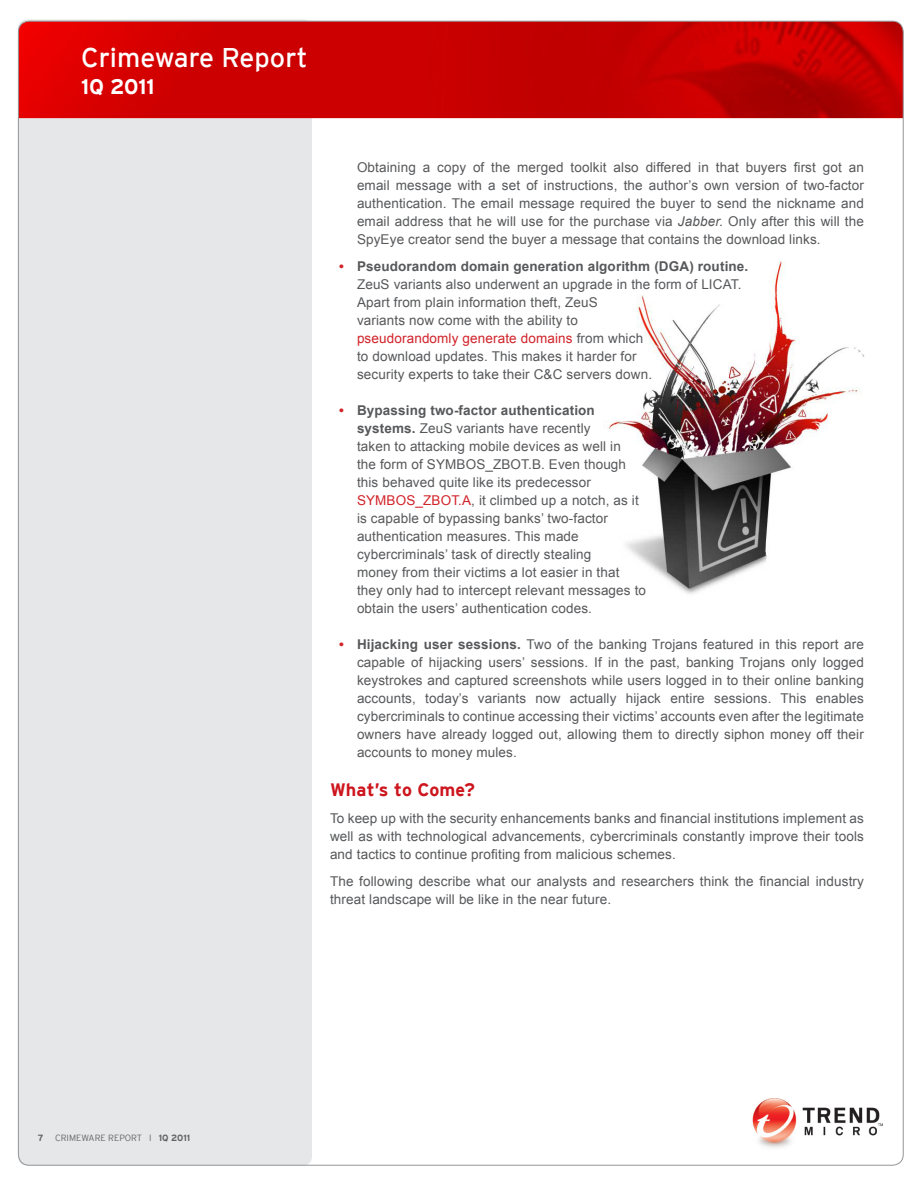
<style>
.page{position:relative;width:918px;height:1188px;background:#fff}
.page>*{position:absolute;margin:0;border:0;box-sizing:border-box;transform-origin:0 0}
.t1{font:27px "Interstate";color:#fff}
.t2{font:700 21px "Interstate";color:#fff}
.heading_2{font:700 18px "Interstate";letter-spacing:.01em;color:#cd151d}
.bulleted_item_2{font:13.5px/18px "Arial";letter-spacing:.01em;color:#57585a}
.bulleted_item{font:13.5px/18px "Arial";letter-spacing:.01em;color:#57585a;text-align:justify}
.body_text_2{font:13.5px/18px "Arial";letter-spacing:.01em;color:#57585a;text-align:justify}
.body_text{font:13.5px/18px "Arial";letter-spacing:.01em;color:#57585a;text-align:justify}
.t3{font:300 9px "Interstate";color:#636366}
.t4{font:700 9px "Interstate";color:#636366}
.s1{font-style:italic}
.s2{font-weight:700;color:#d1232a}
.s3{font-weight:700}
.s4{color:#d1232a}
</style>
<div class="page">
<div style="left:18px;top:20px;width:294px;height:1146px;background:#e6e7e9;border-radius:9px"></div>
<img style="left:18px;top:21px;width:884px;height:97px">
<img style="left:752px;top:1098px;width:130px;height:50px">
<img style="left:607px;top:261px;width:257px;height:333px">
<h1 class="t1" style="left:81px;top:42px;width:228px">Crimeware Report</h1>
<h2 class="t2" style="left:81px;top:74px;width:75px">1Q 2011</h2>
<p class="body_text_2" style="left:357px;top:158px;width:508px">Obtaining a copy of the merged toolkit also differed in that buyers first got an email message with a set of instructions, the author’s own version of two-factor authentication. The email message required the buyer to send the nickname and email address that he will use for the purchase via <span class="s1">Jabber.</span> Only after this will the SpyEye creator send the buyer a message that contains the download links.</p>
<p class="bulleted_item_2" style="left:357px;top:257px;width:393px;text-indent:-18px"><span class="s2">•</span> <span class="s3">Pseudorandom domain generation algorithm (DGA) routine.<br></span>ZeuS variants also underwent an upgrade in the form of LICAT.<br>Apart from plain information theft, ZeuS<br>variants now come with the ability to<br><span class="s4">pseudorandomly generate domains</span> from which<br>to download updates. This makes it harder for<br>security experts to take their C&amp;C servers down.</p>
<p class="bulleted_item_2" style="left:357px;top:401px;width:291px;text-indent:-18px"><span class="s2">•</span> <span class="s3">Bypassing two-factor authentication systems.</span> ZeuS variants have recently<br>taken to attacking mobile devices as well in<br>the form of SYMBOS_ZBOT.B. Even though this behaved quite like its predecessor <span class="s4">SYMBOS_ZBOT.A</span>, it climbed up a notch, as it is capable of bypassing banks’ two-factor authentication measures. This made cybercriminals’ task of directly stealing<br>money from their victims a lot easier in that they only had to intercept relevant messages to obtain the users’ authentication codes.</p>
<p class="bulleted_item" style="left:357px;top:635px;width:508px;text-indent:-18px"><span class="s2">•</span> <span class="s3">Hijacking user sessions.</span> Two of the banking Trojans featured in this report are capable of hijacking users’ sessions. If in the past, banking Trojans only logged keystrokes and captured screenshots while users logged in to their online banking accounts, today’s variants now actually hijack entire sessions. This enables cybercriminals to continue accessing their victims’ accounts even after the legitimate owners have already logged out, allowing them to directly siphon money off their accounts to money mules.</p>
<p class="heading_2" style="left:330px;top:780px;width:146px">What’s to Come?</p>
<p class="body_text" style="left:330px;top:810px;width:535px">To keep up with the security enhancements banks and financial institutions implement as well as with technological advancements, cybercriminals constantly improve their tools and tactics to continue profiting from malicious schemes.</p>
<p class="body_text" style="left:330px;top:873px;width:535px">The following describe what our analysts and researchers think the financial industry threat landscape will be like in the near future.</p>
<p class="t4" style="left:38px;top:1133px;width:7px">7</p>
<p class="t3" style="left:55px;top:1133px;width:137px">CRIMEWARE REPORT I <span class="s3">1Q 2011</span></p>
</div>
